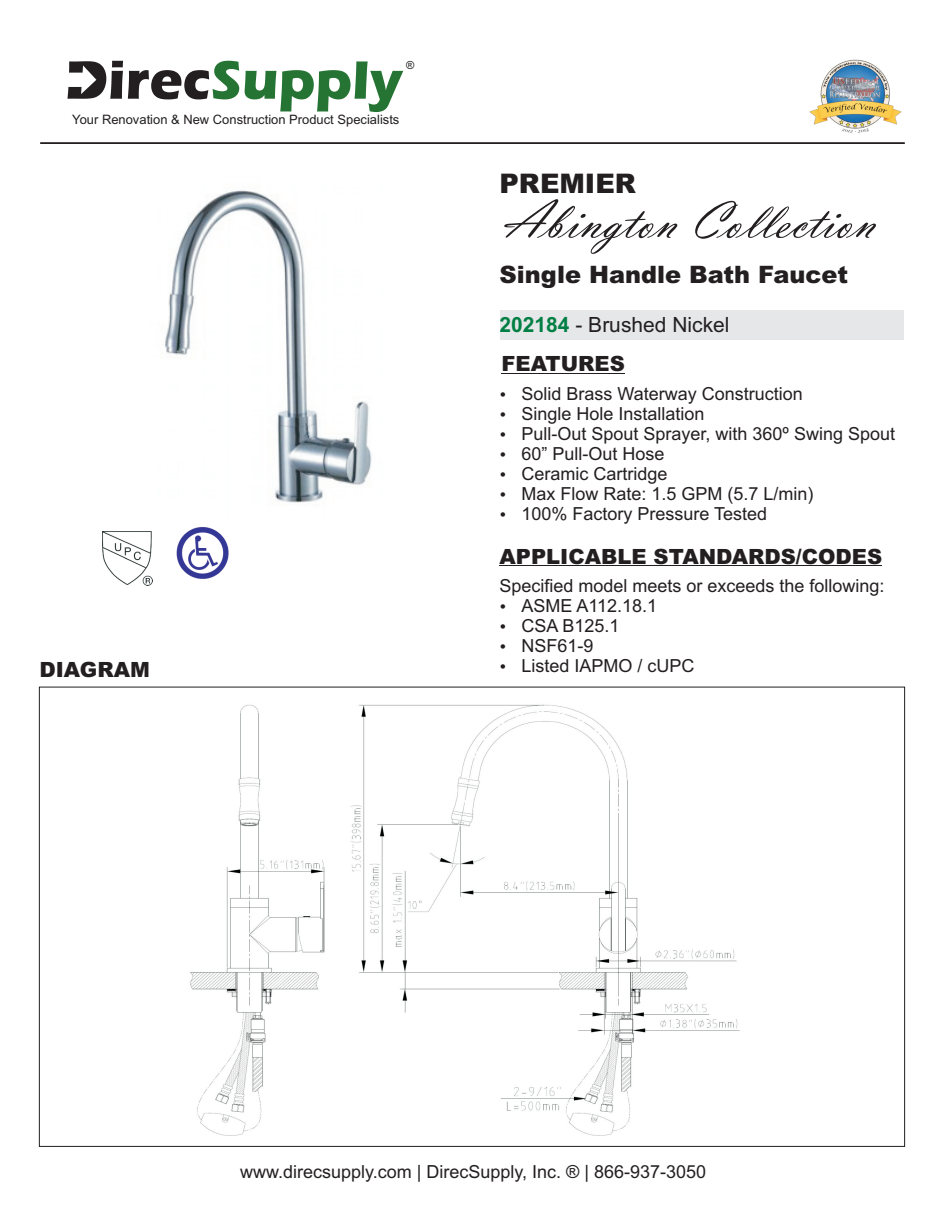
<style>
.page{position:relative;width:945px;height:1215px;background:#fff}
.page>*{position:absolute;margin:0;border:0;box-sizing:border-box;transform-origin:0 0}
.t1{font:54px "Vladimir Script";color:#231f20}
.t2{font:900 27px "Arial";color:#231f20}
.t3{font:900 24px "Arial";color:#231f20}
.t4{font:900 21px "Arial";color:#231f20}
.t5{font:21px/39.2px "Arial";color:#231f20}
.t6{font:18px/20.1px "Arial";color:#231f20}
.t7{font:12.9px "Arial";color:#231f20}
.t8{font:11.1px "Arial";color:#231f20}
.s1{font-weight:700;color:#007f44}
.s2{font-weight:900}
</style>
<div class="page">
<img style="left:190px;top:704px;width:550px;height:432px">
<svg style="left:68px;top:61px;width:335px;height:51px"></svg>
<svg style="left:40px;top:143px;width:865px;height:1px"></svg>
<div style="left:500px;top:310px;width:404px;height:30px;background:#e6e7e9"></div>
<hr style="left:502px;top:373px;width:123px;height:1px;background:#231f20">
<hr style="left:500px;top:565px;width:382px;height:1px;background:#231f20">
<img style="left:810px;top:59px;width:91px;height:74px">
<img style="left:102px;top:531px;width:50px;height:54px">
<img style="left:176px;top:527px;width:53px;height:52px">
<img style="left:164px;top:190px;width:208px;height:313px">
<p class="t8" style="left:406px;top:61px;width:10px">®</p>
<p class="t7" style="left:72px;top:115px;width:329px">Your Renovation &amp; New Construction Product Specialists</p>
<h2 class="t2" style="left:500px;top:174px;width:138px">PREMIER</h2>
<h1 class="t1" style="left:502px;top:205px;width:374px">Abington Collection</h1>
<h3 class="t3" style="left:500px;top:266px;width:350px">Single Handle Bath Faucet</h3>
<p class="t5" style="left:500px;top:307px;width:231px"><span class="s1">202184</span> - Brushed Nickel<br><span class="s2">FEATURES</span></p>
<p class="t6" style="left:521px;top:385px;width:375px">Solid Brass Waterway Construction<br>Single Hole Installation<br>Pull-Out Spout Sprayer, with 360º Swing Spout<br>60” Pull-Out Hose<br>Ceramic Cartridge<br>Max Flow Rate: 1.5 GPM (5.7 L/min)<br>100% Factory Pressure Tested</p>
<p class="t4" style="left:500px;top:548px;width:384px">APPLICABLE STANDARDS/CODES</p>
<p class="t6" style="left:521px;top:577px;width:365px;text-indent:-22px">Specified model meets or exceeds the following:<br>ASME A112.18.1<br>CSA B125.1<br>NSF61-9</p>
<p class="t4" style="left:39px;top:662px;width:112px">DIAGRAM</p>
<p class="t6" style="left:521px;top:657px;width:175px">Listed IAPMO / cUPC</p>
<p class="t6" style="left:240px;top:1163px;width:468px">www.direcsupply.com | DirecSupply, Inc. ® | 866-937-3050</p>
</div>
